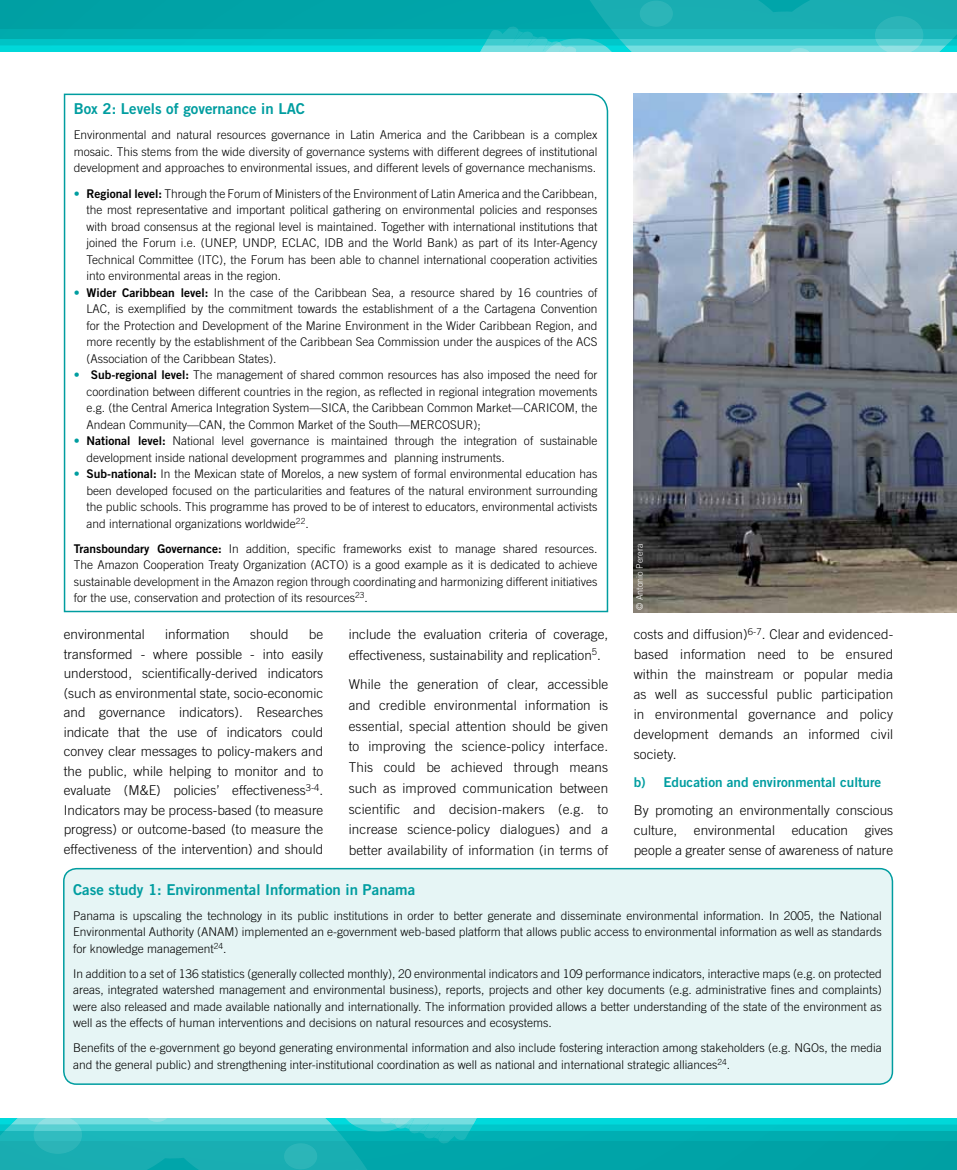
<style>
.page{position:relative;width:957px;height:1170px;background:#fff}
.page>*{position:absolute;margin:0;border:0;box-sizing:border-box;transform-origin:0 0}
.t1{font:15px "Trade Gothic LT Std Bd 2";color:#009da0}
.t2{font:300 13.5px/19.5px "Trade Gothic LT Std";color:#000;text-align:justify}
.t3{font:13.5px "Trade Gothic LT Std Bd 2";color:#009da0}
.t4{font:300 12px/16.5px "Trade Gothic LT Std";color:#000;text-align:justify}
.t5{font:300 9px "Trade Gothic LT Std";color:#fff}
.s1{font-family:"Trade Gothic LT Std Bd 2";font-weight:400;color:#009da0}
.s2{font-family:"Trade Gothic LT Std Bd 2";font-weight:400}
</style>
<div class="page">
<div style="left:64px;top:868px;width:828px;height:216px;background:#e6f5f5;border-radius:13px"></div>
<div style="left:63px;top:867px;width:830px;height:217px;border:2px solid #009da0;border-radius:13px"></div>
<svg style="left:0;top:0;width:957px;height:52px;background:#12b3b7"></svg>
<svg style="left:0;top:1140px;width:957px;height:30px;background:#09a7ab"></svg>
<svg style="left:0;top:1118px;width:957px;height:22px;background:#1dc4c7"></svg>
<svg style="left:63px;top:93px;width:546px;height:520px"></svg>
<img style="left:634px;top:94px;width:323px;height:518px">
<p class="t1" style="left:74px;top:100px;width:233px">Box 2: Levels of governance in LAC</p>
<p class="t4" style="left:74px;top:127px;width:525px">Environmental and natural resources governance in Latin America and the Caribbean is a complex mosaic. This stems from the wide diversity of governance systems with different degrees of institutional development and approaches to environmental issues, and different levels of governance mechanisms.</p>
<p class="t4" style="left:87px;top:185px;width:512px;text-indent:-13px"><span class="s1">•</span> <span class="s2">Regional level:</span> Through the Forum of Ministers of the Environment of Latin America and the Caribbean, the most representative and important political gathering on environmental policies and responses with broad consensus at the regional level is maintained. Together with international institutions that joined the Forum i.e. (UNEP, UNDP, ECLAC, IDB and the World Bank) as part of its Inter-Agency Technical Committee (ITC), the Forum has been able to channel international cooperation activities into environmental areas in the region.</p>
<p class="t4" style="left:87px;top:284px;width:512px;text-indent:-13px"><span class="s1">•</span> <span class="s2">Wider Caribbean level:</span> In the case of the Caribbean Sea, a resource shared by 16 countries of LAC, is exemplified by the commitment towards the establishment of a the Cartagena Convention for the Protection and Development of the Marine Environment in the Wider Caribbean Region, and more recently by the establishment of the Caribbean Sea Commission under the auspices of the ACS (Association of the Caribbean States).</p>
<p class="t4" style="left:87px;top:366px;width:512px;text-indent:-13px"><span class="s1">•</span> <span class="s2">Sub-regional level:</span> The management of shared common resources has also imposed the need for coordination between different countries in the region, as reflected in regional integration movements e.g. (the Central America Integration System—SICA, the Caribbean Common Market—CARICOM, the Andean Community—CAN, the Common Market of the South—MERCOSUR);</p>
<p class="t4" style="left:87px;top:432px;width:512px;text-indent:-13px"><span class="s1">•</span> <span class="s2">National level:</span> National level governance is maintained through the integration of sustainable development inside national development programmes and planning instruments.</p>
<p class="t4" style="left:87px;top:465px;width:512px;text-indent:-13px"><span class="s1">•</span> <span class="s2">Sub-national:</span> In the Mexican state of Morelos, a new system of formal environmental education has been developed focused on the particularities and features of the natural environment surrounding the public schools. This programme has proved to be of interest to educators, environmental activists and international organizations worldwide<sup>22</sup>.</p>
<p class="t4" style="left:74px;top:540px;width:525px"><span class="s2">Transboundary Governance:</span> In addition, specific frameworks exist to manage shared resources.<br>The Amazon Cooperation Treaty Organization (ACTO) is a good example as it is dedicated to achieve sustainable development in the Amazon region through coordinating and harmonizing different initiatives for the use, conservation and protection of its resources<sup>23</sup>.</p>
<p class="t2" style="left:349px;top:623px;width:261px;line-height:20.7px">include the evaluation criteria of coverage, effectiveness, sustainability and replication<sup>5</sup>.</p>
<p class="t2" style="left:349px;top:673px;width:261px;line-height:20.7px">While the generation of clear, accessible and credible environmental information is essential, special attention should be given to improving the science-policy interface.<br>This could be achieved through means such as improved communication between scientific and decision-makers (e.g. to increase science-policy dialogues) and a better availability of information (in terms of</p>
<p class="t5" style="left:634px;top:610px;width:68px;rotate:-90deg">© Antonio Perera</p>
<p class="t2" style="left:634px;top:624px;width:261px;line-height:20px">costs and diffusion)<sup>6-7</sup>. Clear and evidenced&shy;based information need to be ensured within the mainstream or popular media as well as successful public participation in environmental governance and policy development demands an informed civil society.</p>
<p class="t3" style="left:634px;top:773px;width:249px">b) Education and environmental culture</p>
<p class="t2" style="left:634px;top:800px;width:261px;line-height:20px">By promoting an environmentally conscious culture, environmental education gives people a greater sense of awareness of nature</p>
<p class="t2" style="left:64px;top:624px;width:82px">environmental</p>
<p class="t2" style="left:165px;top:624px;width:66px">information</p>
<p class="t2" style="left:250px;top:624px;width:40px">should</p>
<p class="t2" style="left:64px;top:624px;width:261px;text-indent:245px">be transformed - where possible - into easily understood, scientifically-derived indicators (such as environmental state, socio-economic and governance indicators). Researches indicate that the use of indicators could convey clear messages to policy-makers and the public, while helping to monitor and to evaluate (M&amp;E) policies’ effectiveness<sup>3-4</sup>.<br>Indicators may be process-based (to measure progress) or outcome-based (to measure the effectiveness of the intervention) and should</p>
<p class="t1" style="left:73px;top:880px;width:344px">Case study 1: Environmental Information in Panama</p>
<p class="t4" style="left:73px;top:907px;width:810px">Panama is upscaling the technology in its public institutions in order to better generate and disseminate environmental information. In 2005, the National Environmental Authority (ANAM) implemented an e-government web-based platform that allows public access to environmental information as well as standards for knowledge management<sup>24</sup>.</p>
<p class="t4" style="left:73px;top:965px;width:810px">In addition to a set of 136 statistics (generally collected monthly), 20 environmental indicators and 109 performance indicators, interactive maps (e.g. on protected areas, integrated watershed management and environmental business), reports, projects and other key documents (e.g. administrative fines and complaints) were also released and made available nationally and internationally. The information provided allows a better understanding of the state of the environment as well as the effects of human interventions and decisions on natural resources and ecosystems.</p>
<p class="t4" style="left:73px;top:1039px;width:810px">Benefits of the e-government go beyond generating environmental information and also include fostering interaction among stakeholders (e.g. NGOs, the media and the general public) and strengthening inter-institutional coordination as well as national and international strategic alliances<sup>24</sup>.</p>
</div>
